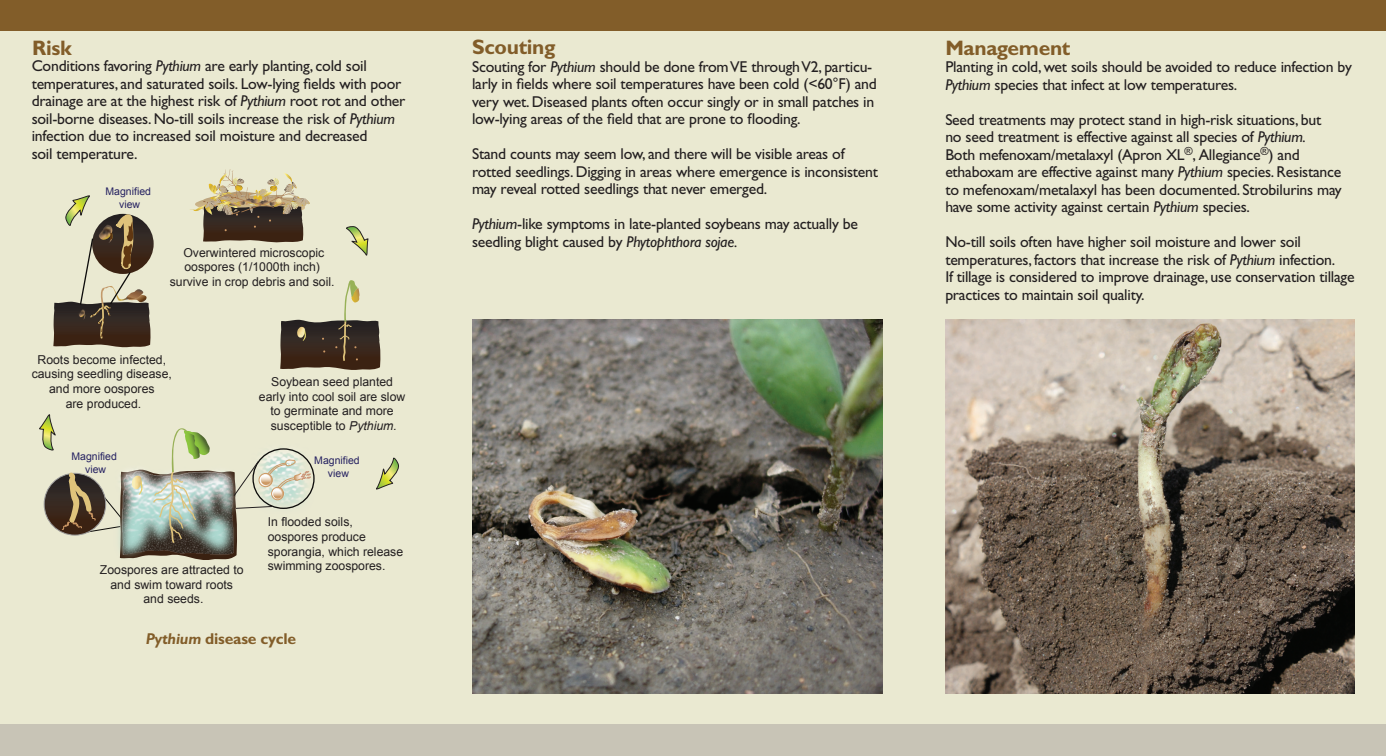
<style>
.page{position:relative;width:1386px;height:756px;background:#eae9d1}
.page>*{position:absolute;margin:0;border:0;box-sizing:border-box;transform-origin:0 0}
.B_Head{font:700 21px "Gill Sans";letter-spacing:-.015em;color:#825d29}
.Body{font:15.75px/17.5px "Gill Sans";letter-spacing:-.015em;color:#231f20}
.B_Head-2{font:700 15.75px "Gill Sans";letter-spacing:-.015em;color:#825d29}
.t1{font:12.25px/14.7px "Arial";color:#231f20;text-align:center}
.t2{font:10.5px/12.6px "Arial";color:#252161;text-align:center}
.s1{font-style:italic}
</style>
<div class="page">
<div style="left:0;top:0;width:1386px;height:30px;background:#825d29"></div>
<div style="left:0;top:724px;width:1386px;height:32px;background:#c8c4b6"></div>
<svg style="left:280px;top:280px;width:101px;height:90px"></svg>
<svg style="left:190px;top:169px;width:120px;height:74px"></svg>
<svg style="left:53px;top:195px;width:101px;height:153px"></svg>
<svg style="left:376px;top:457px;width:23px;height:33px"></svg>
<svg style="left:346px;top:226px;width:23px;height:30px"></svg>
<svg style="left:39px;top:414px;width:272px;height:146px"></svg>
<img style="left:473px;top:319px;width:409px;height:374px">
<img style="left:946px;top:319px;width:409px;height:374px">
<p class="B_Head" style="left:32px;top:35px;width:41px">Risk</p>
<p class="Body" style="left:32px;top:57px;width:375px">Conditions favoring <span class="s1">Pythium</span> are early planting, cold soil temperatures, and saturated soils. Low-lying fields with poor drainage are at the highest risk of <span class="s1">Pythium</span> root rot and other soil-borne diseases. No-till soils increase the risk of <span class="s1">Pythium </span>infection due to increased soil moisture and decreased<br>soil temperature.</p>
<p class="t2" style="left:106px;top:186px;width:47px">Magnified view</p>
<p class="t1" style="left:170px;top:245px;width:166px">Overwintered microscopic oospores (1/1000th inch) survive in crop debris and soil.</p>
<p class="t1" style="left:32px;top:352px;width:142px">Roots become infected, causing seedling disease, and more oospores<br>are produced.</p>
<p class="t1" style="left:259px;top:375px;width:148px">Soybean seed planted early into cool soil are slow to germinate and more susceptible to <span class="s1">Pythium.</span></p>
<p class="t2" style="left:71px;top:450px;width:47px">Magnified view</p>
<p class="t2" style="left:314px;top:454px;width:47px">Magnified view</p>
<p class="t1" style="left:100px;top:562px;width:145px">Zoospores are attracted to and swim toward roots and seeds.</p>
<p class="t1" style="left:268px;top:515px;width:137px;text-align:left">In flooded soils, oospores produce sporangia, which release swimming zoospores.</p>
<p class="B_Head-2" style="left:146px;top:629px;width:152px"><span class="s1">Pythium</span> disease cycle</p>
<p class="B_Head" style="left:472px;top:35px;width:85px">Scouting</p>
<p class="Body" style="left:472px;top:58px;width:406px">Scouting for <span class="s1">Pythium</span> should be done from VE through V2, particu&shy;larly in fields where soil temperatures have been cold (&lt;60°F) and very wet. Diseased plants often occur singly or in small patches in low-lying areas of the field that are prone to flooding.</p>
<p class="Body" style="left:472px;top:145px;width:408px">Stand counts may seem low, and there will be visible areas of rotted seedlings. Digging in areas where emergence is inconsistent may reveal rotted seedlings that never emerged.</p>
<p class="Body" style="left:472px;top:215px;width:387px"><span class="s1">Pythium</span>-like symptoms in late-planted soybeans may actually be seedling blight caused by <span class="s1">Phytophthora sojae.</span></p>
<p class="B_Head" style="left:945px;top:35px;width:127px">Management</p>
<p class="Body" style="left:945px;top:58px;width:408px">Planting in cold, wet soils should be avoided to reduce infection by<br><span class="s1">Pythium</span> species that infect at low temperatures.</p>
<p class="Body" style="left:945px;top:111px;width:398px">Seed treatments may protect stand in high-risk situations, but<br>no seed treatment is effective against all species of <span class="s1">Pythium.<br></span>Both mefenoxam/metalaxyl (Apron XL<sup>®</sup>, Allegiance<sup>®</sup>) and ethaboxam are effective against many <span class="s1">Pythium</span> species. Resistance to mefenoxam/metalaxyl has been documented. Strobilurins may have some activity against certain <span class="s1">Pythium</span> species.</p>
<p class="Body" style="left:945px;top:233px;width:411px">No-till soils often have higher soil moisture and lower soil temperatures, factors that increase the risk of <span class="s1">Pythium</span> infection.<br>If tillage is considered to improve drainage, use conservation tillage practices to maintain soil quality.</p>
</div>
